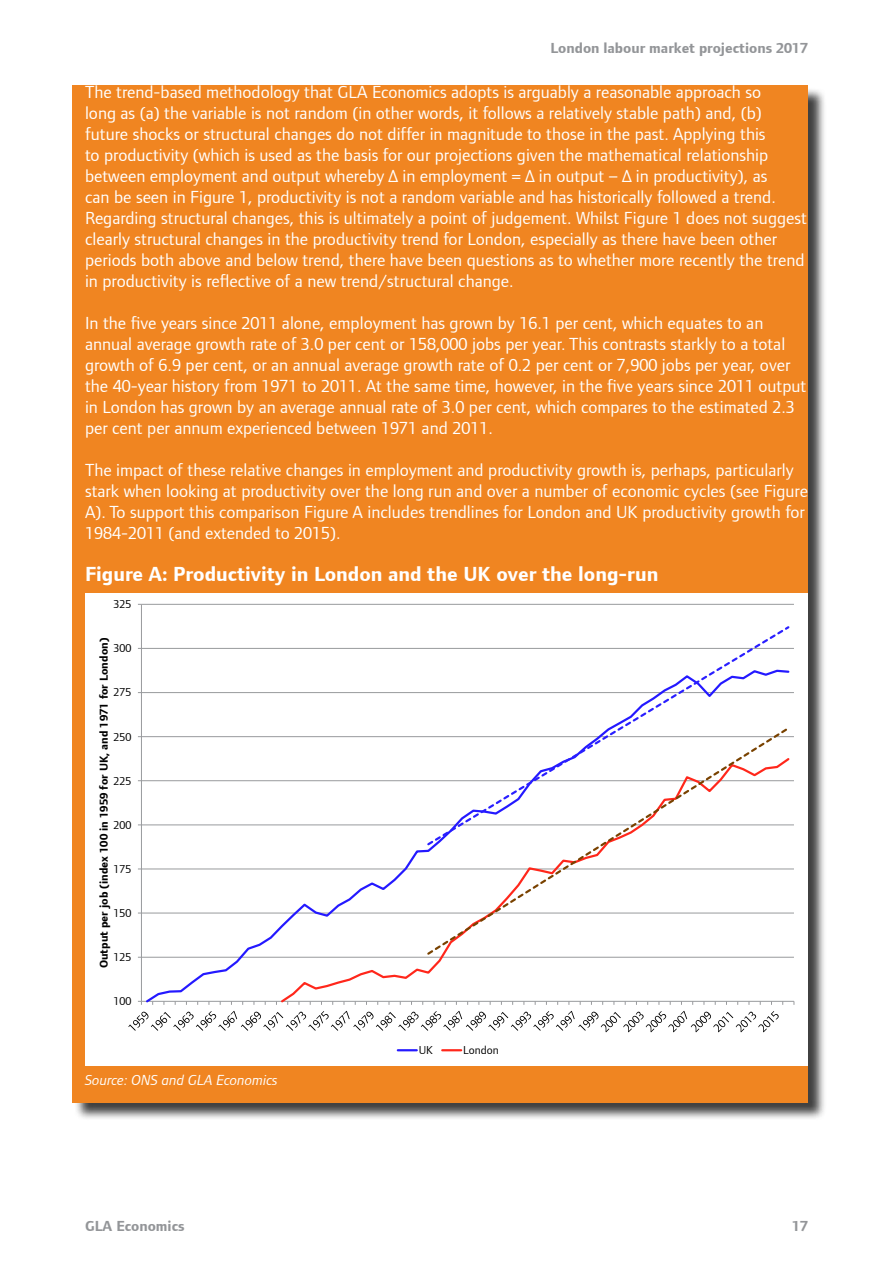
<style>
.page{position:relative;width:893px;height:1263px;background:#fff}
.page>*{position:absolute;margin:0;border:0;box-sizing:border-box;transform-origin:0 0}
.subheading_1-black{font:700 21px "Foundry Form Sans";color:#fff}
.body_text{font:18px/21px "Foundry Form Sans";color:#fff}
.t1{font:700 15px "Foundry Form Sans";color:#939598}
.source{font:italic 15px "Foundry Form Sans";color:#fff}
.t2{font:700 11.85px "Foundry Form Sans";color:#000}
.t3{font:11.85px "Foundry Form Sans";color:#000}
</style>
<div class="page">
<div style="left:74px;top:87px;width:753px;height:1034px;background:#000;opacity:.75"></div>
<div style="left:72px;top:85px;width:736px;height:1017px;background:#f08521"></div>
<div style="left:85px;top:593px;width:723px;height:472px;background:#fff"></div>
<hr style="left:141px;top:957px;width:653px;height:1px;background:#989a9d">
<hr style="left:141px;top:913px;width:653px;height:1px;background:#989a9d">
<hr style="left:141px;top:868px;width:653px;height:1px;background:#989a9d">
<hr style="left:141px;top:824px;width:653px;height:1px;background:#989a9d">
<hr style="left:141px;top:780px;width:653px;height:1px;background:#989a9d">
<hr style="left:141px;top:736px;width:653px;height:1px;background:#989a9d">
<hr style="left:141px;top:692px;width:653px;height:1px;background:#989a9d">
<hr style="left:141px;top:648px;width:653px;height:1px;background:#989a9d">
<hr style="left:141px;top:604px;width:653px;height:1px;background:#989a9d">
<hr style="left:141px;top:604px;width:1px;height:397px;background:#989a9d">
<hr style="left:141px;top:1001px;width:653px;height:1px;background:#989a9d">
<svg style="left:144px;top:736px;width:281px;height:266px"></svg>
<svg style="left:279px;top:756px;width:512px;height:246px"></svg>
<svg style="left:614px;top:626px;width:176px;height:99px"></svg>
<svg style="left:425px;top:725px;width:366px;height:232px"></svg>
<svg style="left:128px;top:1011px;width:559px;height:21px"></svg>
<svg style="left:691px;top:1011px;width:88px;height:21px"></svg>
<svg style="left:398px;top:1049px;width:19px;height:2px"></svg>
<svg style="left:442px;top:1049px;width:19px;height:2px"></svg>
<p class="t1" style="left:551px;top:40px;width:259px">London labour market projections 2017</p>
<p class="body_text" style="left:85px;top:81px;width:723px">The trend-based methodology that GLA Economics adopts is arguably a reasonable approach so<br>long as (a) the variable is not random (in other words, it follows a relatively stable path) and, (b) future shocks or structural changes do not differ in magnitude to those in the past. Applying this<br>to productivity (which is used as the basis for our projections given the mathematical relationship between employment and output whereby ∆ in employment = ∆ in output – ∆ in productivity), as<br>can be seen in Figure 1, productivity is not a random variable and has historically followed a trend.<br>Regarding structural changes, this is ultimately a point of judgement. Whilst Figure 1 does not suggest clearly structural changes in the productivity trend for London, especially as there have been other periods both above and below trend, there have been questions as to whether more recently the trend in productivity is reflective of a new trend/structural change.</p>
<p class="body_text" style="left:85px;top:312px;width:723px">In the five years since 2011 alone, employment has grown by 16.1 per cent, which equates to an annual average growth rate of 3.0 per cent or 158,000 jobs per year. This contrasts starkly to a total growth of 6.9 per cent, or an annual average growth rate of 0.2 per cent or 7,900 jobs per year, over the 40-year history from 1971 to 2011. At the same time, however, in the five years since 2011 output in London has grown by an average annual rate of 3.0 per cent, which compares to the estimated 2.3 per cent per annum experienced between 1971 and 2011.</p>
<p class="body_text" style="left:85px;top:459px;width:724px">The impact of these relative changes in employment and productivity growth is, perhaps, particularly stark when looking at productivity over the long run and over a number of economic cycles (see Figure A). To support this comparison Figure A includes trendlines for London and UK productivity growth for 1984-2011 (and extended to 2015).</p>
<p class="subheading_1-black" style="left:85px;top:562px;width:575px">Figure A: Productivity in London and the UK over the long-run</p>
<p class="t3" style="left:114px;top:597px;width:19px">325</p>
<p class="t2" style="left:97px;top:968px;width:332px;rotate:-90deg">Output per job (index 100 in 1959 for UK, and 1971 for London)</p>
<p class="t3" style="left:114px;top:642px;width:19px">300</p>
<p class="t3" style="left:114px;top:686px;width:19px">275</p>
<p class="t3" style="left:114px;top:730px;width:19px">250</p>
<p class="t3" style="left:114px;top:774px;width:19px">225</p>
<p class="t3" style="left:114px;top:818px;width:19px">200</p>
<p class="t3" style="left:114px;top:862px;width:19px">175</p>
<p class="t3" style="left:114px;top:906px;width:19px">150</p>
<p class="t3" style="left:114px;top:950px;width:19px">125</p>
<p class="t3" style="left:114px;top:994px;width:19px">100</p>
<p class="source" style="left:85px;top:1071px;width:194px">Source: ONS and GLA Economics</p>
<p class="t3" style="left:419px;top:1043px;width:16px">UK</p>
<p class="t3" style="left:463px;top:1043px;width:37px">London</p>
<p class="t1" style="left:85px;top:1218px;width:101px">GLA Economics</p>
<p class="t1" style="left:792px;top:1218px;width:17px">17</p>
</div>
